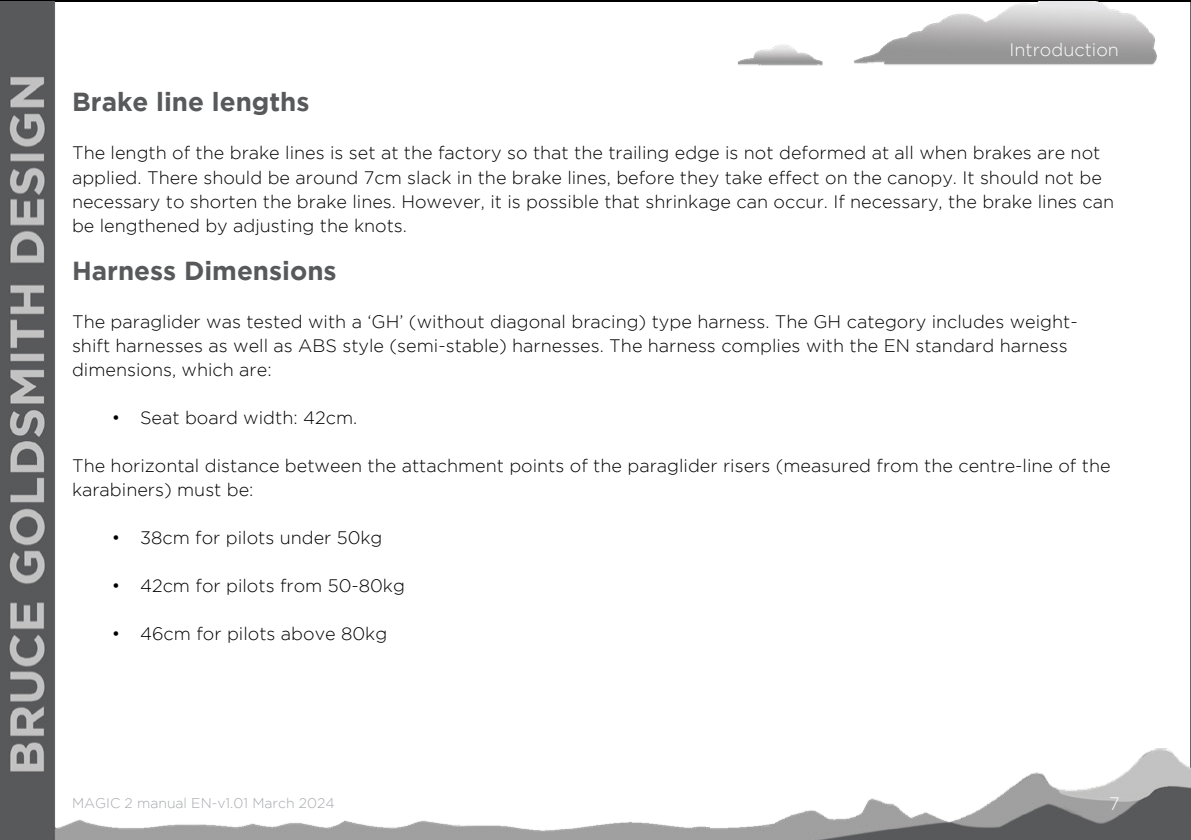
<style>
.page{position:relative;width:1191px;height:840px;background:#fff}
.page>*{position:absolute;margin:0;border:0;box-sizing:border-box;transform-origin:0 0}
.t1{font:700 26px "Gotham";color:#58595b}
.t2{font:300 18px/24px "Gotham";color:#000}
.t3{font:300 18px "Gotham";color:#fff}
.t4{font:300 14px "Gotham";color:#a7a9ac}
</style>
<div class="page">
<img style="left:0;top:1px;width:1191px;height:838px">
<p class="t3" style="left:1009px;top:40px;width:111px">Introduction</p>
<h1 class="t1" style="left:72px;top:87px;width:239px">Brake line lengths</h1>
<p class="t2" style="left:72px;top:141px;width:1043px">The length of the brake lines is set at the factory so that the trailing edge is not deformed at all when brakes are not applied. There should be around 7cm slack in the brake lines, before they take effect on the canopy. It should not be necessary to shorten the brake lines. However, it is possible that shrinkage can occur. If necessary, the brake lines can be lengthened by adjusting the knots.</p>
<h1 class="t1" style="left:72px;top:255px;width:266px">Harness Dimensions</h1>
<p class="t2" style="left:72px;top:309px;width:1007px">The paraglider was tested with a ‘GH’ (without diagonal bracing) type harness. The GH category includes weight&shy;shift harnesses as well as ABS style (semi-stable) harnesses. The harness complies with the EN standard harness dimensions, which are:</p>
<p class="t2" style="left:112px;top:405px;width:247px">• Seat board width: 42cm.</p>
<p class="t2" style="left:72px;top:453px;width:1040px">The horizontal distance between the attachment points of the paraglider risers (measured from the centre-line of the karabiners) must be:</p>
<p class="t2" style="left:112px;top:525px;width:272px">• 38cm for pilots under 50kg</p>
<p class="t2" style="left:112px;top:573px;width:295px">• 42cm for pilots from 50-80kg</p>
<p class="t2" style="left:112px;top:621px;width:277px">• 46cm for pilots above 80kg</p>
<p class="t4" style="left:72px;top:795px;width:264px">MAGIC 2 manual EN-v1.01 March 2024</p>
<p class="t3" style="left:1109px;top:793px;width:12px">7</p>
</div>
